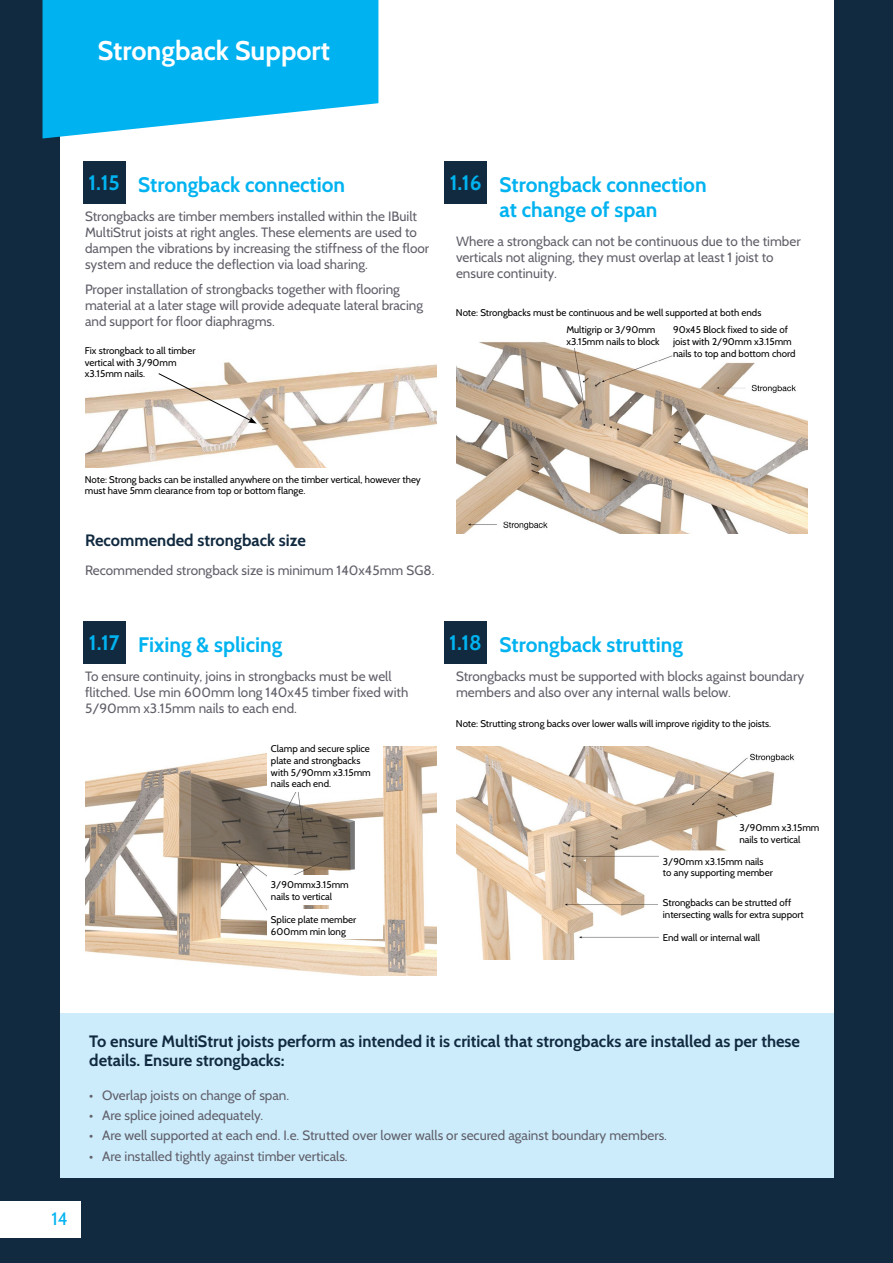
<style>
.page{position:relative;width:893px;height:1263px;background:#112a3f}
.page>*{position:absolute;margin:0;border:0;box-sizing:border-box;transform-origin:0 0}
.t1{font:700 27px "Cabin";color:#fff}
.t2{font:700 21px/25.2px "Cabin";color:#00b3f0}
.t3{font:18px "Cabin";color:#00b3f0}
.t4{font:700 16.5px/19.8px "Cabin";color:#112a3f}
.t5{font:13.5px/16.2px "Cabin";color:#61606a}
.t6{font:9.75px/11.7px "Cabin";color:#000}
</style>
<div class="page">
<div style="left:60px;top:0;width:773px;height:1178px;background:#fff"></div>
<img style="left:85px;top:362px;width:352px;height:106px">
<img style="left:456px;top:342px;width:352px;height:192px">
<img style="left:456px;top:747px;width:338px;height:212px">
<svg style="left:43px;top:0;width:335px;height:138px;background:#1fbcf1"></svg>
<img style="left:85px;top:746px;width:352px;height:229px">
<div style="left:60px;top:1013px;width:773px;height:165px;background:#ccecfc"></div>
<svg style="left:158px;top:373px;width:99px;height:51px"></svg>
<div style="left:673px;top:324px;width:126px;height:35px;background:#fff"></div>
<div style="left:566px;top:324px;width:94px;height:24px;background:#fff"></div>
<div style="left:267px;top:738px;width:116px;height:53px;background:#fff"></div>
<div style="left:735px;top:817px;width:93px;height:30px;background:#fff"></div>
<div style="left:659px;top:851px;width:163px;height:37px;background:#fff"></div>
<div style="left:659px;top:892px;width:169px;height:37px;background:#fff"></div>
<div style="left:659px;top:928px;width:105px;height:18px;background:#fff"></div>
<div style="left:267px;top:875px;width:116px;height:29px;background:#fff"></div>
<div style="left:267px;top:909px;width:116px;height:30px;background:#fff"></div>
<div style="left:83px;top:161px;width:42px;height:43px;background:#112a3f"></div>
<div style="left:444px;top:161px;width:43px;height:43px;background:#112a3f"></div>
<div style="left:444px;top:621px;width:43px;height:42px;background:#112a3f"></div>
<div style="left:83px;top:621px;width:42px;height:42px;background:#112a3f"></div>
<div style="left:0;top:1201px;width:81px;height:36px;background:#fff"></div>
<h1 class="t1" style="left:98px;top:34px;width:234px">Strongback Support</h1>
<h2 class="t2" style="left:89px;top:170px;width:33px">1.15</h2>
<h2 class="t2" style="left:450px;top:170px;width:33px">1.16</h2>
<h2 class="t2" style="left:138px;top:172px;width:209px">Strongback connection</h2>
<p class="t5" style="left:85px;top:208px;width:346px">Strongbacks are timber members installed within the IBuilt MultiStrut joists at right angles. These elements are used to dampen the vibrations by increasing the stiffness of the floor system and reduce the deflection via load sharing.</p>
<p class="t5" style="left:85px;top:281px;width:340px">Proper installation of strongbacks together with flooring material at a later stage will provide adequate lateral bracing and support for floor diaphragms.</p>
<h2 class="t2" style="left:500px;top:172px;width:209px">Strongback connection at change of span</h2>
<p class="t5" style="left:456px;top:233px;width:346px">Where a strongback can not be continuous due to the timber verticals not aligning, they must overlap at least 1 joist to ensure continuity.</p>
<p class="t6" style="left:456px;top:307px;width:307px">Note: Strongbacks must be continuous and be well supported at both ends</p>
<p class="t6" style="left:566px;top:324px;width:95px">Multigrip or 3/90mm x3.15mm nails to block</p>
<p class="t6" style="left:673px;top:324px;width:124px">90x45 Block fixed to side of joist with 2/90mm x3.15mm nails to top and bottom chord</p>
<p class="t6" style="left:85px;top:344px;width:112px">Fix strongback to all timber vertical with 3/90mm x3.15mm nails.</p>
<p class="t6" style="left:85px;top:473px;width:338px">Note: Strong backs can be installed anywhere on the timber vertical, however they must have 5mm clearance from top or bottom flange.</p>
<p class="t4" style="left:85px;top:530px;width:222px">Recommended strongback size</p>
<p class="t5" style="left:85px;top:562px;width:351px">Recommended strongback size is minimum 140x45mm SG8.</p>
<h2 class="t2" style="left:89px;top:629px;width:32px">1.17</h2>
<h2 class="t2" style="left:449px;top:629px;width:34px">1.18</h2>
<h2 class="t2" style="left:138px;top:632px;width:146px">Fixing &amp; splicing</h2>
<p class="t5" style="left:85px;top:668px;width:325px">To ensure continuity, joins in strongbacks must be well flitched. Use min 600mm long 140x45 timber fixed with<br>5/90mm x3.15mm nails to each end.</p>
<h2 class="t2" style="left:500px;top:632px;width:185px">Strongback strutting</h2>
<p class="t5" style="left:456px;top:668px;width:350px">Strongbacks must be supported with blocks against boundary members and also over any internal walls below.</p>
<p class="t6" style="left:271px;top:743px;width:101px">Clamp and secure splice plate and strongbacks with 5/90mm x3.15mm nails each end.</p>
<p class="t6" style="left:271px;top:879px;width:79px">3/90mmx3.15mm nails to vertical</p>
<p class="t6" style="left:271px;top:913px;width:87px">Splice plate member<br>600mm min long</p>
<p class="t6" style="left:456px;top:718px;width:317px">Note: Strutting strong backs over lower walls will improve rigidity to the joists.</p>
<p class="t6" style="left:739px;top:822px;width:81px">3/90mm x3.15mm nails to vertical</p>
<p class="t6" style="left:663px;top:855px;width:111px">3/90mm x3.15mm nails to any supporting member</p>
<p class="t6" style="left:663px;top:896px;width:143px">Strongbacks can be strutted off intersecting walls for extra support</p>
<p class="t6" style="left:663px;top:932px;width:99px">End wall or internal wall</p>
<h3 class="t3" style="left:52px;top:1208px;width:18px">14</h3>
<p class="t4" style="left:89px;top:1031px;width:712px">To ensure MultiStrut joists perform as intended it is critical that strongbacks are installed as per these details. Ensure strongbacks:</p>
<p class="t5" style="left:89px;top:1087px;width:201px">• Overlap joists on change of span.</p>
<p class="t5" style="left:89px;top:1107px;width:175px">• Are splice joined adequately.</p>
<p class="t5" style="left:89px;top:1127px;width:579px">• Are well supported at each end. I.e. Strutted over lower walls or secured against boundary members.</p>
<p class="t5" style="left:89px;top:1148px;width:260px">• Are installed tightly against timber verticals.</p>
</div>
